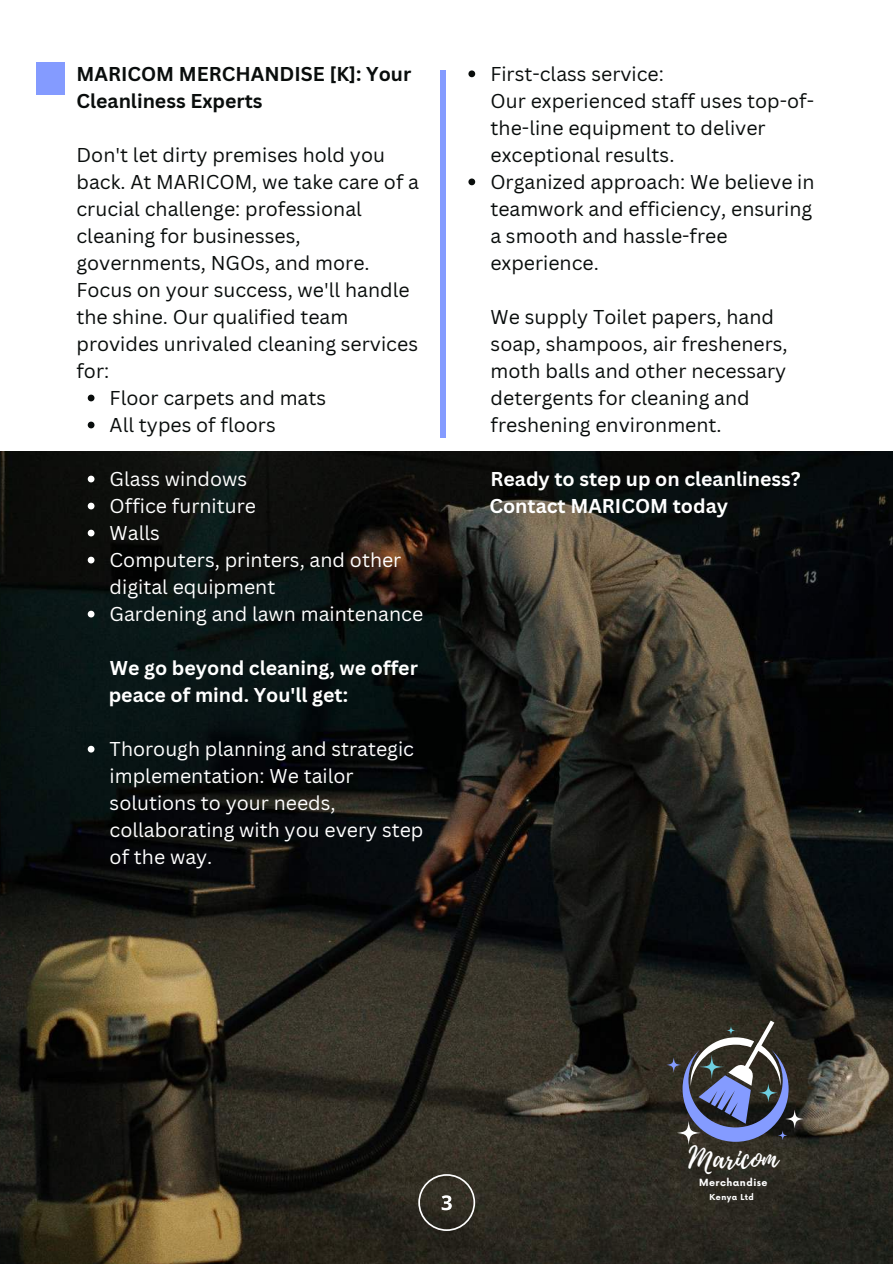
<style>
.page{position:relative;width:893px;height:1264px;background:#fff}
.page>*{position:absolute;margin:0;border:0;box-sizing:border-box;transform-origin:0 0}
.t1{font:29.4px "Playlist Script";color:#fff}
.t2{font:19.5px/27px "Canva Sans";color:#090d0c}
.t3{font:19.5px/27px "Canva Sans";color:#fff}
.t4{font:700 19.5px/27px "Canva Sans";color:#fff}
.t5{font:700 19.5px/27px "Canva Sans";color:#090d0c}
.t6{font:700 9.75px "Now";letter-spacing:.05em;color:#fff}
.t7{font:700 8.1px "Now";letter-spacing:.05em;color:#fff}
.s1{color:#090d0c}
</style>
<div class="page">
<img style="left:0;top:452px;width:892px;height:811px">
<svg style="left:88px;top:394px;width:6px;height:7px"></svg>
<svg style="left:88px;top:421px;width:6px;height:7px"></svg>
<svg style="left:88px;top:475px;width:6px;height:7px"></svg>
<svg style="left:88px;top:502px;width:6px;height:7px"></svg>
<svg style="left:88px;top:529px;width:6px;height:7px"></svg>
<svg style="left:88px;top:556px;width:6px;height:7px"></svg>
<svg style="left:88px;top:610px;width:6px;height:7px"></svg>
<svg style="left:88px;top:745px;width:6px;height:7px"></svg>
<svg style="left:468px;top:70px;width:7px;height:7px"></svg>
<svg style="left:468px;top:178px;width:7px;height:7px"></svg>
<svg style="left:418px;top:1174px;width:57px;height:56px;background:#47443b"></svg>
<svg style="left:666px;top:1020px;width:138px;height:124px;background:#4d4f5c"></svg>
<div style="left:37px;top:62px;width:28px;height:33px;background:#849bff"></div>
<div style="left:440px;top:70px;width:6px;height:367px;background:#849bff"></div>
<p class="t5" style="left:76px;top:60px;width:336px">MARICOM MERCHANDISE [K]: Your<br>Cleanliness Experts</p>
<p class="t2" style="left:76px;top:141px;width:310px">Don't let dirty premises hold you</p>
<p class="t2" style="left:76px;top:168px;width:344px">back. At MARICOM, we take care of a</p>
<p class="t2" style="left:76px;top:195px;width:287px">crucial challenge: professional</p>
<p class="t2" style="left:76px;top:222px;width:226px">cleaning for businesses,</p>
<p class="t2" style="left:76px;top:249px;width:295px">governments, NGOs, and more.</p>
<p class="t2" style="left:76px;top:276px;width:334px">Focus on your success, we'll handle</p>
<p class="t2" style="left:76px;top:303px;width:273px">the shine. Our qualified team</p>
<p class="t2" style="left:76px;top:330px;width:343px">provides unrivaled cleaning services</p>
<p class="t2" style="left:76px;top:357px;width:34px">for:</p>
<p class="t2" style="left:110px;top:384px;width:218px">Floor carpets and mats</p>
<p class="t2" style="left:110px;top:411px;width:167px">All types of floors</p>
<p class="t3" style="left:110px;top:465px;width:315px">Glass windows<br>Office furniture<br>Walls<br>Computers, printers, and other digital equipment<br>Gardening and lawn maintenance</p>
<p class="t4" style="left:109px;top:654px;width:311px">We go beyond cleaning, we offer peace of mind. You'll get:</p>
<p class="t3" style="left:110px;top:735px;width:315px">Thorough planning and strategic implementation: We tailor solutions to your needs, collaborating with you every step of the way.</p>
<p class="t2" style="left:490px;top:60px;width:326px">First-class service:<br>Our experienced staff uses top-of&shy;the-line equipment to deliver exceptional results.<br>Organized approach: We believe in teamwork and efficiency, ensuring a smooth and hassle-free experience.</p>
<p class="t2" style="left:490px;top:303px;width:298px">We supply Toilet papers, hand soap, shampoos, air fresheners, moth balls and other necessary detergents for cleaning and freshening environment.</p>
<p class="t4" style="left:489px;top:465px;width:313px">Ready to step up on cleanliness?<br>Contact MARICOM today<span class="s1">!</span></p>
<h1 class="t1" style="left:688px;top:1137px;width:91px">Maricom</h1>
<p class="t7" style="left:709px;top:1191px;width:46px">Kenya Ltd</p>
<p class="t6" style="left:699px;top:1174px;width:70px">Merchandise</p>
</div>
